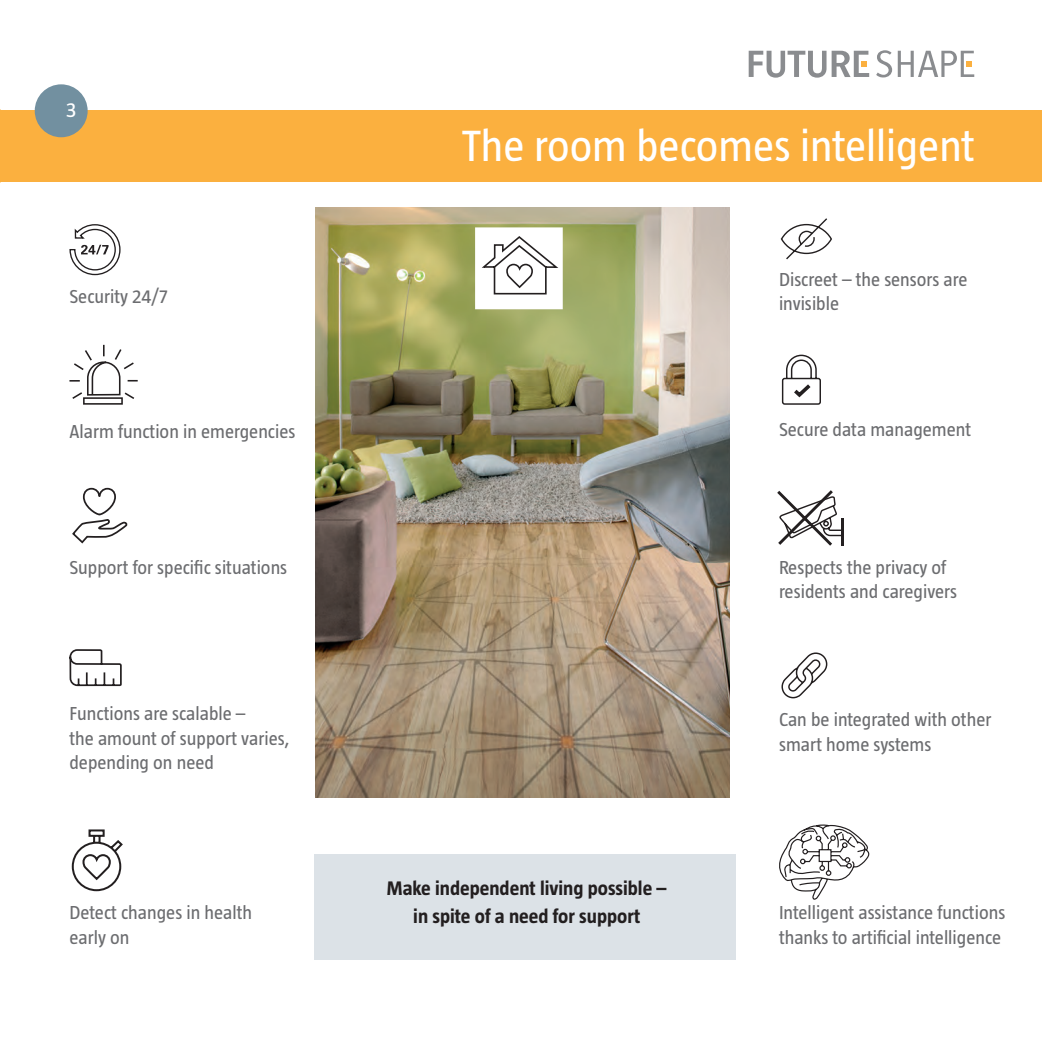
<style>
.page{position:relative;width:1042px;height:1042px;background:#fff}
.page>*{position:absolute;margin:0;border:0;box-sizing:border-box;transform-origin:0 0}
.t1{font:44.8px "Taz";color:#fff}
.t2{font:21px "Taz";color:#fff}
.t3{font:700 20.12px/28px "Taz";color:#231f20;text-align:center}
.t4{font:19.25px/24.5px "Taz";color:#6c6d70}
</style>
<div class="page">
<div style="left:314px;top:854px;width:422px;height:106px;background:#dce2e7"></div>
<div style="left:0;top:110px;width:1042px;height:72px;background:#fbb03f"></div>
<img style="left:316px;top:208px;width:413px;height:589px">
<svg style="left:69px;top:224px;width:52px;height:52px"></svg>
<svg style="left:72px;top:488px;width:55px;height:55px"></svg>
<svg style="left:69px;top:649px;width:53px;height:37px"></svg>
<svg style="left:72px;top:829px;width:51px;height:62px"></svg>
<svg style="left:780px;top:218px;width:52px;height:41px"></svg>
<svg style="left:782px;top:355px;width:39px;height:50px"></svg>
<svg style="left:777px;top:490px;width:67px;height:56px"></svg>
<svg style="left:781px;top:652px;width:46px;height:46px"></svg>
<div style="left:476px;top:228px;width:86px;height:80px;background:#fff"></div>
<svg style="left:482px;top:236px;width:76px;height:58px"></svg>
<div style="left:475px;top:227px;width:88px;height:82px;border:2px solid #fff"></div>
<svg style="left:779px;top:824px;width:90px;height:76px"></svg>
<svg style="left:69px;top:345px;width:69px;height:60px"></svg>
<svg style="left:748px;top:51px;width:121px;height:27px"></svg>
<svg style="left:876px;top:50px;width:16px;height:28px"></svg>
<svg style="left:898px;top:51px;width:76px;height:26px"></svg>
<div style="left:35px;top:84px;width:53px;height:53px;background:#7290a0;border-radius:50%"></div>
<p class="t2" style="left:66px;top:99px;width:12px">3</p>
<p class="t4" style="left:69px;top:284px;width:100px">Security 24/7</p>
<p class="t4" style="left:69px;top:420px;width:228px">Alarm function in emergencies</p>
<p class="t4" style="left:69px;top:555px;width:219px">Support for specific situations</p>
<p class="t4" style="left:69px;top:701px;width:221px">Functions are scalable –<br>the amount of support varies, depending on need</p>
<p class="t4" style="left:69px;top:900px;width:184px">Detect changes in health early on</p>
<h1 class="t1" style="left:462px;top:122px;width:514px">The room becomes intelligent</h1>
<p class="t4" style="left:779px;top:267px;width:190px">Discreet – the sensors are invisible</p>
<p class="t4" style="left:779px;top:417px;width:194px">Secure data management</p>
<p class="t4" style="left:779px;top:555px;width:180px">Respects the privacy of residents and caregivers</p>
<p class="t3" style="left:387px;top:874px;width:281px">Make independent living possible – in spite of a need for support</p>
<p class="t4" style="left:779px;top:707px;width:214px">Can be integrated with other smart home systems</p>
<p class="t4" style="left:779px;top:900px;width:228px">Intelligent assistance functions thanks to artificial intelligence</p>
</div>
